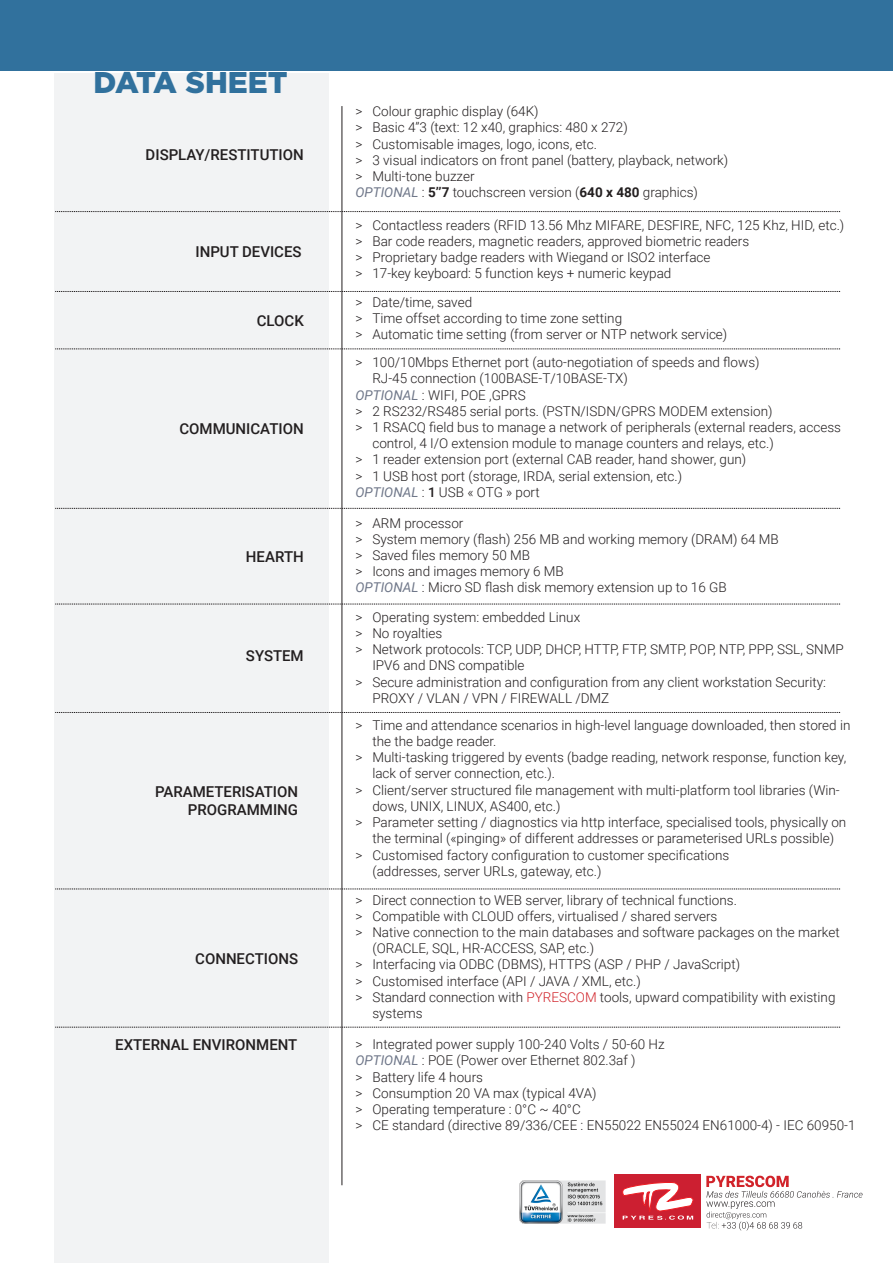
<style>
.page{position:relative;width:893px;height:1263px;background:#fff}
.page>*{position:absolute;margin:0;border:0;box-sizing:border-box;transform-origin:0 0}
.t1{font:900 30px "Gotham";color:#31719d}
.t2{font:500 15px "Roboto";color:#231f20}
.t3{font:300 13.5px/16.2px "Roboto";color:#231f20}
.s1{font-weight:400;font-style:italic;color:#6f7789}
.s2{font-weight:700}
.s3{font-weight:500}
.s4{color:#d1232a}
</style>
<div class="page">
<div style="left:54px;top:73px;width:274px;height:1190px;background:#f2f3f4"></div>
<svg style="left:55px;top:211px;width:785px;height:1px"></svg>
<svg style="left:55px;top:291px;width:785px;height:1px"></svg>
<svg style="left:55px;top:349px;width:785px;height:1px"></svg>
<svg style="left:55px;top:508px;width:785px;height:1px"></svg>
<svg style="left:55px;top:604px;width:785px;height:1px"></svg>
<svg style="left:55px;top:712px;width:785px;height:1px"></svg>
<svg style="left:55px;top:889px;width:785px;height:1px"></svg>
<svg style="left:55px;top:1027px;width:785px;height:1px"></svg>
<div style="left:0;top:0;width:893px;height:71px;background:#31719d"></div>
<hr style="left:342px;top:106px;width:1px;height:1079px;background:#231f20">
<div style="left:614px;top:1174px;width:87px;height:54px;background:#cc1f31"></div>
<svg style="left:622px;top:1182px;width:71px;height:38px"></svg>
<svg style="left:706px;top:1176px;width:156px;height:54px"></svg>
<img style="left:520px;top:1180px;width:86px;height:44px">
<p class="t1" style="left:94px;top:61px;width:196px">DATA SHEET</p>
<p class="t2" style="left:146px;top:144px;width:160px">DISPLAY/RESTITUTION</p>
<p class="t2" style="left:195px;top:241px;width:108px">INPUT DEVICES</p>
<p class="t2" style="left:257px;top:310px;width:49px">CLOCK</p>
<p class="t2" style="left:179px;top:418px;width:126px">COMMUNICATION</p>
<p class="t2" style="left:246px;top:546px;width:59px">HEARTH</p>
<p class="t2" style="left:246px;top:645px;width:59px">SYSTEM</p>
<p class="t2" style="left:155px;top:781px;width:145px">PARAMETERISATION</p>
<p class="t2" style="left:188px;top:799px;width:112px">PROGRAMMING</p>
<p class="t2" style="left:195px;top:948px;width:104px">CONNECTIONS</p>
<p class="t2" style="left:115px;top:1034px;width:184px">EXTERNAL ENVIRONMENT</p>
<p class="t3" style="left:355px;top:103px;width:185px">&gt; Colour graphic display (64K)</p>
<p class="t3" style="left:355px;top:119px;width:274px">&gt; Basic 4’’3 (text: 12 x40, graphics: 480 x 272)</p>
<p class="t3" style="left:355px;top:135px;width:243px">&gt; Customisable images, logo, icons, etc.</p>
<p class="t3" style="left:355px;top:151px;width:374px">&gt; 3 visual indicators on front panel (battery, playback, network)</p>
<p class="t3" style="left:355px;top:168px;width:121px">&gt; Multi-tone buzzer</p>
<p class="t3" style="left:355px;top:184px;width:344px"><span class="s1">OPTIONAL</span> : <span class="s2">5’’7</span> touchscreen version (<span class="s2">640 x 480</span> graphics)</p>
<p class="t3" style="left:355px;top:216px;width:490px">&gt; Contactless readers (RFID 13.56 Mhz MIFARE, DESFIRE, NFC, 125 Khz, HID, etc.)</p>
<p class="t3" style="left:355px;top:233px;width:395px">&gt; Bar code readers, magnetic readers, approved biometric readers</p>
<p class="t3" style="left:355px;top:249px;width:357px">&gt; Proprietary badge readers with Wiegand or ISO2 interface</p>
<p class="t3" style="left:355px;top:265px;width:318px">&gt; 17-key keyboard: 5 function keys + numeric keypad</p>
<p class="t3" style="left:355px;top:293px;width:118px">&gt; Date/time, saved</p>
<p class="t3" style="left:355px;top:310px;width:268px">&gt; Time offset according to time zone setting</p>
<p class="t3" style="left:355px;top:326px;width:373px">&gt; Automatic time setting (from server or NTP network service)</p>
<p class="t3" style="left:372px;top:354px;width:389px;text-indent:-17px">&gt; 100/10Mbps Ethernet port (auto-negotiation of speeds and flows)<br>RJ-45 connection (100BASE-T/10BASE-TX)</p>
<p class="t3" style="left:355px;top:386px;width:172px"><span class="s1">OPTIONAL</span> : WIFI, POE ,GPRS</p>
<p class="t3" style="left:355px;top:402px;width:419px">&gt; 2 RS232/RS485 serial ports. (PSTN/ISDN/GPRS MODEM extension)</p>
<p class="t3" style="left:372px;top:418px;width:470px;text-indent:-17px">&gt; 1 RSACQ field bus to manage a network of peripherals (external readers, access control, 4 I/O extension module to manage counters and relays, etc.)</p>
<p class="t3" style="left:355px;top:451px;width:392px">&gt; 1 reader extension port (external CAB reader, hand shower, gun)</p>
<p class="t3" style="left:355px;top:467px;width:328px">&gt; 1 USB host port (storage, IRDA, serial extension, etc.)</p>
<p class="t3" style="left:355px;top:483px;width:186px"><span class="s1">OPTIONAL</span> : <span class="s3">1</span> USB « OTG » port</p>
<p class="t3" style="left:355px;top:514px;width:110px">&gt; ARM processor</p>
<p class="t3" style="left:355px;top:530px;width:425px">&gt; System memory (flash) 256 MB and working memory (DRAM) 64 MB</p>
<p class="t3" style="left:355px;top:546px;width:176px">&gt; Saved files memory 50 MB</p>
<p class="t3" style="left:355px;top:563px;width:210px">&gt; Icons and images memory 6 MB</p>
<p class="t3" style="left:355px;top:579px;width:373px"><span class="s1">OPTIONAL</span> : Micro SD flash disk memory extension up to 16 GB</p>
<p class="t3" style="left:355px;top:608px;width:226px">&gt; Operating system: embedded Linux</p>
<p class="t3" style="left:355px;top:625px;width:89px">&gt; No royalties</p>
<p class="t3" style="left:372px;top:641px;width:473px;text-indent:-17px">&gt; Network protocols: TCP, UDP, DHCP, HTTP, FTP, SMTP, POP, NTP, PPP, SSL, SNMP<br>IPV6 and DNS compatible</p>
<p class="t3" style="left:372px;top:673px;width:455px;text-indent:-17px">&gt; Secure administration and configuration from any client workstation Security:<br>PROXY / VLAN / VPN / FIREWALL /DMZ</p>
<p class="t3" style="left:372px;top:716px;width:480px;text-indent:-17px">&gt; Time and attendance scenarios in high-level language downloaded, then stored in the the badge reader.</p>
<p class="t3" style="left:372px;top:749px;width:475px;text-indent:-17px">&gt; Multi-tasking triggered by events (badge reading, network response, function key, lack of server connection, etc.).</p>
<p class="t3" style="left:372px;top:781px;width:469px;text-indent:-17px">&gt; Client/server structured file management with multi-platform tool libraries (Win&shy;dows, UNIX, LINUX, AS400, etc.)</p>
<p class="t3" style="left:355px;top:814px;width:492px;text-align:center">&gt; Parameter setting / diagnostics via http interface, specialised tools, physically on the terminal («pinging» of different addresses or parameterised URLs possible)</p>
<p class="t3" style="left:372px;top:846px;width:359px;text-indent:-17px">&gt; Customised factory configuration to customer specifications (addresses, server URLs, gateway, etc.)</p>
<p class="t3" style="left:355px;top:891px;width:383px">&gt; Direct connection to WEB server, library of technical functions.</p>
<p class="t3" style="left:355px;top:907px;width:364px">&gt; Compatible with CLOUD offers, virtualised / shared servers</p>
<p class="t3" style="left:372px;top:923px;width:469px;text-indent:-17px">&gt; Native connection to the main databases and software packages on the market (ORACLE, SQL, HR-ACCESS, SAP, etc.)</p>
<p class="t3" style="left:355px;top:956px;width:386px">&gt; Interfacing via ODBC (DBMS), HTTPS (ASP / PHP / JavaScript)</p>
<p class="t3" style="left:355px;top:972px;width:287px">&gt; Customised interface (API / JAVA / XML, etc.)</p>
<p class="t3" style="left:372px;top:988px;width:465px;text-indent:-17px">&gt; Standard connection with <span class="s4">PYRESCOM</span> tools, upward compatibility with existing systems</p>
<p class="t3" style="left:355px;top:1036px;width:311px">&gt; Integrated power supply 100-240 Volts / 50-60 Hz</p>
<p class="t3" style="left:355px;top:1052px;width:282px"><span class="s1">OPTIONAL</span> : POE (Power over Ethernet 802.3af )</p>
<p class="t3" style="left:355px;top:1068px;width:129px">&gt; Battery life 4 hours</p>
<p class="t3" style="left:355px;top:1084px;width:243px">&gt; Consumption 20 VA max (typical 4VA)</p>
<p class="t3" style="left:355px;top:1100px;width:227px">&gt; Operating temperature : 0°C ~ 40°C</p>
<p class="t3" style="left:355px;top:1117px;width:502px">&gt; CE standard (directive 89/336/CEE : EN55022 EN55024 EN61000-4) - IEC 60950-1</p>
</div>
